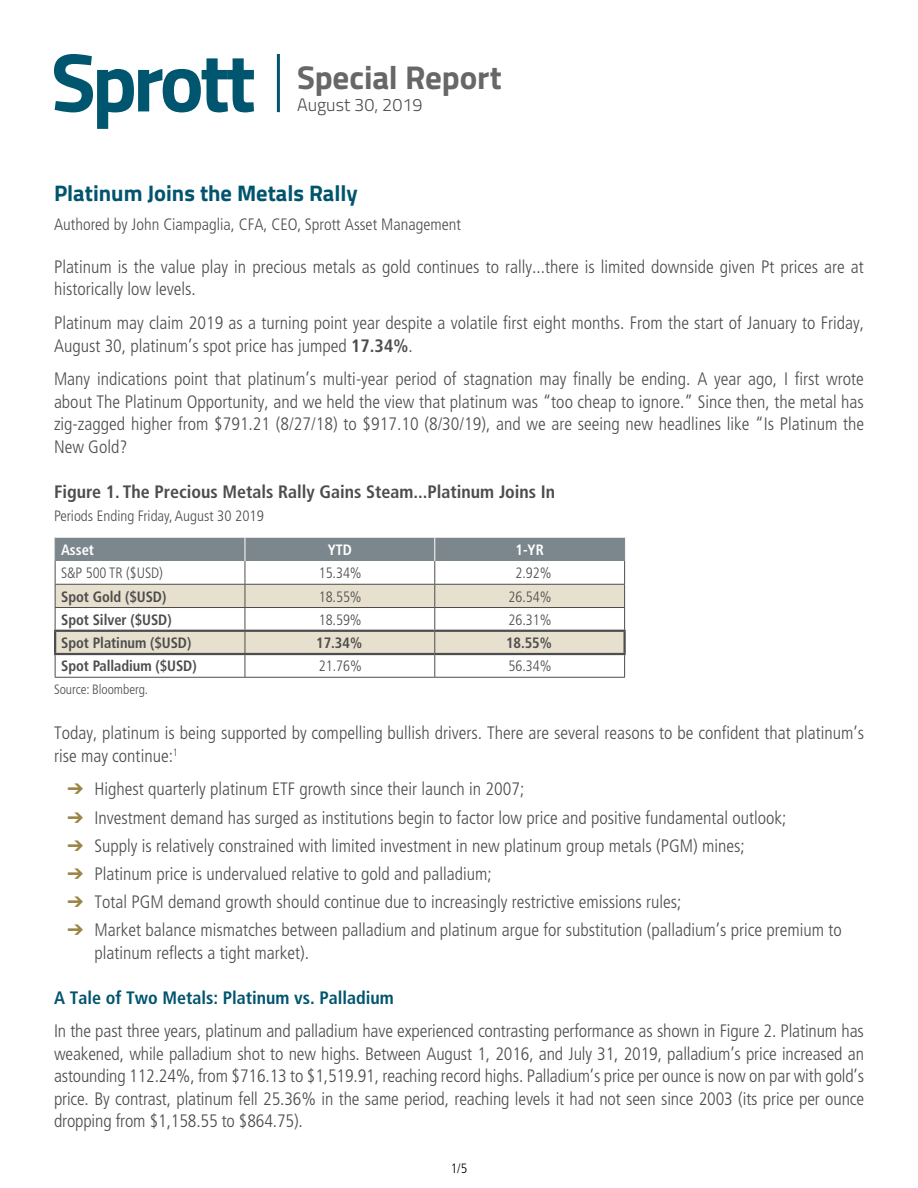
<style>
.page{position:relative;width:918px;height:1188px;background:#fff}
.page>*{position:absolute;margin:0;border:0;box-sizing:border-box;transform-origin:0 0}
.t1{font:700 33px "Titillium Web";letter-spacing:-.005em;color:#676767}
.t2{font:700 22.5px "Titillium Web";color:#00546e}
.t3{font:300 condensed 18px/22.5px "Frutiger LT Std";color:#4d4d4e}
.t4{font:700 condensed 18px "Frutiger LT Std";color:#4d4d4e}
.t5{font:700 condensed 18px "Frutiger LT Std";color:#00546e}
.t6{font:300 18px "Titillium Web";color:#4d4d4e}
.t7{font:300 condensed 16.5px "Frutiger LT Std";color:#4d4d4e}
.t8{font:300 condensed 15px "Frutiger LT Std";color:#4d4d4e}
.t9{font:700 condensed 15px "Frutiger LT Std";letter-spacing:-.005em;color:#4d4d4e}
.t10{font:700 condensed 15px "Frutiger LT Std";letter-spacing:-.005em;color:#fff}
.t11{font:300 condensed 13.5px "Frutiger LT Std";letter-spacing:-.005em;color:#4d4d4e}
.t12{font:300 condensed 13.5px "Frutiger LT Std";color:#000}
.s1{font-weight:700}
.s2{color:#998442}
</style>
<div class="page">
<hr style="left:55px;top:677px;width:190px;height:1px;background:#4d4d4e">
<hr style="left:245px;top:677px;width:190px;height:1px;background:#4d4d4e">
<hr style="left:435px;top:677px;width:190px;height:1px;background:#4d4d4e">
<hr style="left:54px;top:630px;width:191px;height:2px;background:#4d4d4e">
<hr style="left:54px;top:632px;width:2px;height:21px;background:#4d4d4e">
<hr style="left:435px;top:630px;width:191px;height:2px;background:#4d4d4e">
<hr style="left:623px;top:632px;width:3px;height:21px;background:#4d4d4e">
<hr style="left:54px;top:653px;width:191px;height:2px;background:#4d4d4e">
<hr style="left:435px;top:653px;width:191px;height:2px;background:#4d4d4e">
<svg style="left:55px;top:538px;width:570px;height:139px"></svg>
<svg style="left:54px;top:54px;width:200px;height:75px"></svg>
<hr style="left:277px;top:54px;width:3px;height:58px;background:#00546e">
<h1 class="t1" style="left:297px;top:52px;width:206px">Special Report</h1>
<p class="t6" style="left:297px;top:92px;width:127px">August 30, 2019</p>
<p class="t2" style="left:54px;top:176px;width:305px">Platinum Joins the Metals Rally</p>
<p class="t7" style="left:54px;top:215px;width:408px">Authored by John Ciampaglia, CFA, CEO, Sprott Asset Management</p>
<p class="t3" style="left:54px;top:256px;width:811px">Platinum is the value play in precious metals as gold continues to rally...there is limited downside given Pt prices are at historically low levels.</p>
<p class="t3" style="left:54px;top:312px;width:812px">Platinum may claim 2019 as a turning point year despite a volatile first eight months. From the start of January to Friday,<br>August 30, platinum’s spot price has jumped <span class="s1">17.34%</span>.</p>
<p class="t3" style="left:54px;top:368px;width:812px;text-align:justify">Many indications point that platinum’s multi-year period of stagnation may finally be ending. A year ago, I first wrote about The Platinum Opportunity, and we held the view that platinum was “too cheap to ignore.” Since then, the metal has zig-zagged higher from $791.21 (8/27/18) to $917.10 (8/30/19), and we are seeing new headlines like “Is Platinum the New Gold?</p>
<p class="t4" style="left:54px;top:481px;width:503px">Figure 1. The Precious Metals Rally Gains Steam...Platinum Joins In</p>
<p class="t8" style="left:54px;top:507px;width:211px">Periods Ending Friday, August 30 2019</p>
<p class="t10" style="left:61px;top:541px;width:34px">Asset</p>
<p class="t10" style="left:328px;top:541px;width:26px">YTD</p>
<p class="t10" style="left:516px;top:541px;width:30px">1-YR</p>
<p class="t8" style="left:61px;top:565px;width:103px">S&amp;P 500 TR ($USD)</p>
<p class="t8" style="left:319px;top:565px;width:45px">15.34%</p>
<p class="t8" style="left:516px;top:565px;width:38px">2.92%</p>
<p class="t9" style="left:61px;top:587px;width:107px">Spot Gold ($USD)</p>
<p class="t8" style="left:319px;top:588px;width:45px">18.55%</p>
<p class="t8" style="left:509px;top:588px;width:45px">26.54%</p>
<p class="t9" style="left:61px;top:611px;width:112px">Spot Silver ($USD)</p>
<p class="t8" style="left:319px;top:611px;width:45px">18.59%</p>
<p class="t8" style="left:509px;top:611px;width:45px">26.31%</p>
<p class="t9" style="left:61px;top:634px;width:132px">Spot Platinum ($USD)</p>
<p class="t9" style="left:316px;top:634px;width:47px">17.34%</p>
<p class="t9" style="left:506px;top:634px;width:47px">18.55%</p>
<p class="t9" style="left:61px;top:657px;width:137px">Spot Palladium ($USD)</p>
<p class="t8" style="left:319px;top:658px;width:45px">21.76%</p>
<p class="t8" style="left:509px;top:658px;width:45px">56.34%</p>
<p class="t11" style="left:54px;top:682px;width:96px">Source: Bloomberg.</p>
<p class="t3" style="left:54px;top:722px;width:812px">Today, platinum is being supported by compelling bullish drivers. There are several reasons to be confident that platinum’s rise may continue:<sup>1</sup></p>
<p class="t3" style="left:68px;top:778px;width:458px"><span class="s2">➔</span> Highest quarterly platinum ETF growth since their launch in 2007;</p>
<p class="t3" style="left:68px;top:806px;width:721px"><span class="s2">➔</span> Investment demand has surged as institutions begin to factor low price and positive fundamental outlook;</p>
<p class="t3" style="left:68px;top:834px;width:679px"><span class="s2">➔</span> Supply is relatively constrained with limited investment in new platinum group metals (PGM) mines;</p>
<p class="t3" style="left:68px;top:863px;width:426px"><span class="s2">➔</span> Platinum price is undervalued relative to gold and palladium;</p>
<p class="t3" style="left:68px;top:891px;width:616px"><span class="s2">➔</span> Total PGM demand growth should continue due to increasingly restrictive emissions rules;</p>
<p class="t3" style="left:94px;top:919px;width:749px;text-indent:-27px"><span class="s2">➔</span> Market balance mismatches between palladium and platinum argue for substitution (palladium’s price premium to platinum reflects a tight market).</p>
<p class="t5" style="left:54px;top:987px;width:341px">A Tale of Two Metals: Platinum vs. Palladium</p>
<p class="t3" style="left:54px;top:1020px;width:812px;text-align:justify">In the past three years, platinum and palladium have experienced contrasting performance as shown in Figure 2. Platinum has weakened, while palladium shot to new highs. Between August 1, 2016, and July 31, 2019, palladium’s price increased an astounding 112.24%, from $716.13 to $1,519.91, reaching record highs. Palladium’s price per ounce is now on par with gold’s price. By contrast, platinum fell 25.36% in the same period, reaching levels it had not seen since 2003 (its price per ounce dropping from $1,158.55 to $864.75).</p>
<p class="t12" style="left:451px;top:1160px;width:18px">1/5</p>
</div>
